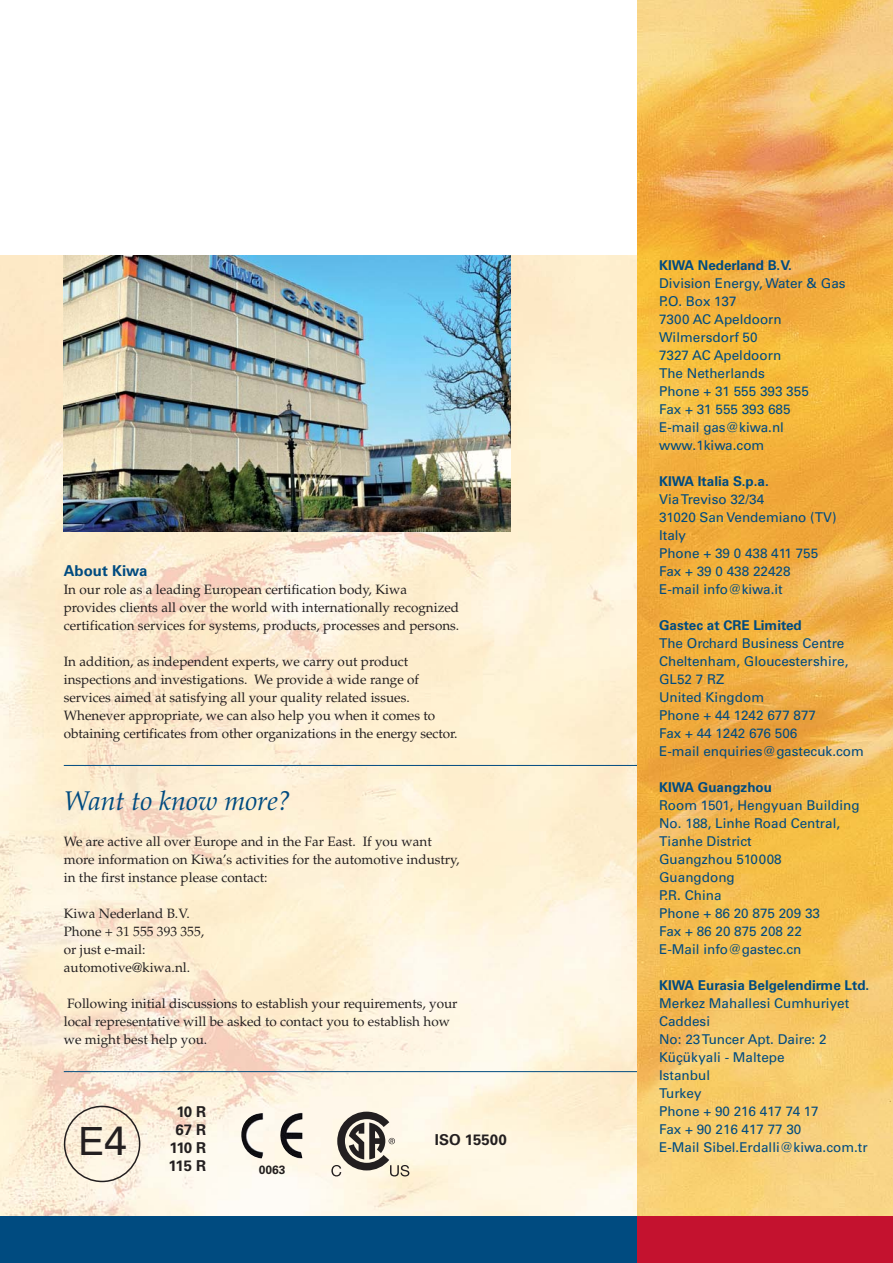
<style>
.page{position:relative;width:893px;height:1263px;background:#fff}
.page>*{position:absolute;margin:0;border:0;box-sizing:border-box;transform-origin:0 0}
.t1{font:39px "Helvetica";color:#231f20}
.t2{font:italic 27px "Palatino";color:#004b80}
.t3{font:700 15px/18px "Univers LT Std";letter-spacing:-.06em;color:#231f20;text-align:center}
.t4{font:700 15px "Univers LT Std";color:#004b80}
.t5{font:700 15px "Univers";color:#231f20}
.t6{font:13.5px/18px "Palatino";color:#231f20}
.t7{font:13.5px/18px "Univers LT Std";color:#004b80}
.t8{font:700 13.5px "Univers LT Std";color:#004b80}
.t9{font:700 12px "Univers";color:#231f20}
.s1{font-family:"Univers LT Std";font-size:40.5px}
</style>
<div class="page">
<img style="left:0;top:255px;width:638px;height:961px">
<div style="left:0;top:1216px;width:651px;height:47px;background:#004b80"></div>
<img style="left:64px;top:255px;width:446px;height:276px">
<hr style="left:64px;top:765px;width:591px;height:1px;background:#004b80">
<hr style="left:64px;top:1071px;width:590px;height:1px;background:#004b80">
<img style="left:638px;top:0;width:255px;height:1216px">
<div style="left:638px;top:1216px;width:255px;height:47px;background:#c4122f"></div>
<svg style="left:331px;top:1112px;width:78px;height:64px;background:#b0aa9f"></svg>
<img style="left:241px;top:1113px;width:61px;height:45px">
<svg style="left:64px;top:1106px;width:76px;height:76px;background:#ede3d1"></svg>
<p class="t4" style="left:64px;top:565px;width:85px">About Kiwa</p>
<p class="t6" style="left:64px;top:582px;width:397px">In our role as a leading European certification body, Kiwa provides clients all over the world with internationally recognized certification services for systems, products, processes and persons.</p>
<p class="t6" style="left:64px;top:654px;width:395px">In addition, as independent experts, we carry out product inspections and investigations. We provide a wide range of services aimed at satisfying all your quality related issues.<br>Whenever appropriate, we can also help you when it comes to obtaining certificates from other organizations in the energy sector.</p>
<h2 class="t2" style="left:64px;top:790px;width:229px">Want to know more?</h2>
<p class="t6" style="left:64px;top:834px;width:397px">We are active all over Europe and in the Far East. If you want more information on Kiwa’s activities for the automotive industry, in the first instance please contact:</p>
<p class="t6" style="left:64px;top:906px;width:142px">Kiwa Nederland B.V.<br>Phone + 31 555 393 355, or just e-mail: automotive@kiwa.nl.</p>
<p class="t6" style="left:64px;top:996px;width:395px">Following initial discussions to establish your requirements, your local representative will be asked to contact you to establish how we might best help you.</p>
<h1 class="t1" style="left:78px;top:1127px;width:50px">E<span class="s1">4</span></h1>
<p class="t3" style="left:169px;top:1103px;width:39px">10 R<br>67 R<br>110 R<br>115 R</p>
<p class="t9" style="left:259px;top:1166px;width:28px">0063</p>
<p class="t5" style="left:435px;top:1134px;width:73px">ISO 15500</p>
<p class="t8" style="left:659px;top:260px;width:134px">KIWA Nederland B.V.</p>
<p class="t7" style="left:659px;top:275px;width:188px">Division Energy, Water &amp; Gas<br>P.O. Box 137<br>7300 AC Apeldoorn<br>Wilmersdorf 50<br>7327 AC Apeldoorn<br>The Netherlands<br>Phone + 31 555 393 355<br>Fax + 31 555 393 685<br>E-mail gas@kiwa.nl www.1kiwa.com</p>
<p class="t8" style="left:659px;top:476px;width:111px">KIWA Italia S.p.a.</p>
<p class="t7" style="left:659px;top:491px;width:179px">Via Treviso 32/34<br>31020 San Vendemiano (TV)<br>Italy<br>Phone + 39 0 438 411 755<br>Fax + 39 0 438 22428<br>E-mail info@kiwa.it</p>
<p class="t8" style="left:659px;top:620px;width:144px">Gastec at CRE Limited</p>
<p class="t7" style="left:659px;top:635px;width:206px">The Orchard Business Centre<br>Cheltenham, Gloucestershire,<br>GL52 7 RZ<br>United Kingdom<br>Phone + 44 1242 677 877<br>Fax + 44 1242 676 506<br>E-mail enquiries@gastecuk.com</p>
<p class="t8" style="left:659px;top:782px;width:114px">KIWA Guangzhou</p>
<p class="t7" style="left:659px;top:797px;width:202px">Room 1501, Hengyuan Building<br>No. 188, Linhe Road Central,<br>Tianhe District<br>Guangzhou 510008<br>Guangdong<br>P.R. China<br>Phone + 86 20 875 209 33<br>Fax + 86 20 875 208 22<br>E-Mail info@gastec.cn</p>
<p class="t8" style="left:659px;top:980px;width:212px">KIWA Eurasia Belgelendirme Ltd.</p>
<p class="t7" style="left:659px;top:995px;width:210px">Merkez Mahallesi Cumhuriyet<br>Caddesi<br>No: 23 Tuncer Apt. Daire: 2<br>Küçükyali - Maltepe<br>Istanbul<br>Turkey<br>Phone + 90 216 417 74 17<br>Fax + 90 216 417 77 30<br>E-Mail Sibel.Erdalli@kiwa.com.tr</p>
</div>
